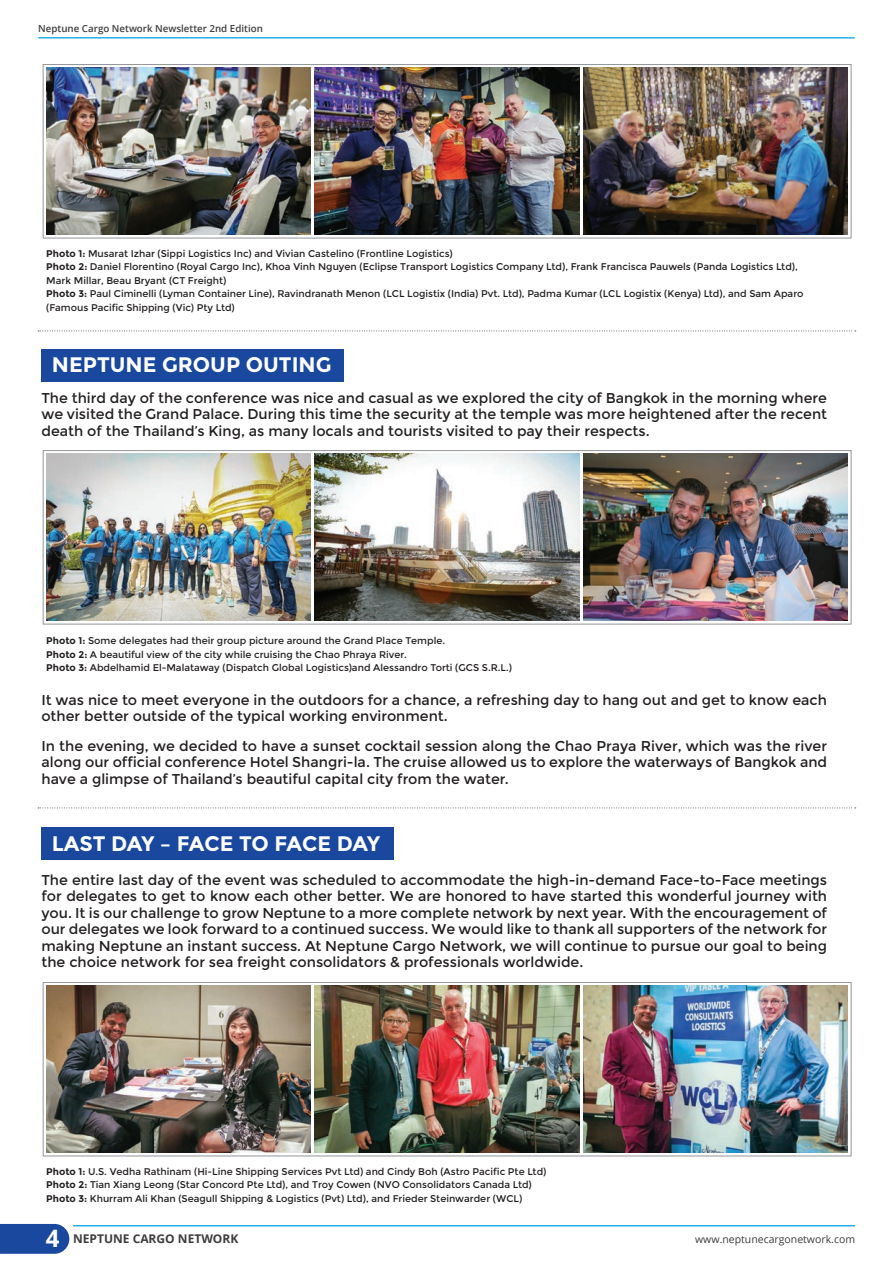
<style>
.page{position:relative;width:893px;height:1263px;background:#fff}
.page>*{position:absolute;margin:0;border:0;box-sizing:border-box;transform-origin:0 0}
.t1{font:700 21px "Montserrat";color:#fff}
.t2{font:14.25px/16.5px "Montserrat";color:#231f20;text-align:justify}
.t3{font:700 12px "Open Sans";color:#3e3e3f}
.t4{font:10.5px "Open Sans";color:#3e3e3f}
.t5{font:9.75px/13.5px "Montserrat";color:#231f20}
.t6{font:600 9.75px "Open Sans";color:#3e3e3f}
.s1{font-weight:700}
.s2{font-size:24px;color:#fff}
</style>
<div class="page">
<hr style="left:73px;top:1225px;width:782px;height:1px;background:#26b0e5">
<svg style="left:0;top:1224px;width:69px;height:30px;background:#2450a2"></svg>
<hr style="left:38px;top:37px;width:817px;height:2px;background:#26b0e5">
<div style="left:43px;top:450px;width:808px;height:174px;border:1px solid #939598"></div>
<div style="left:43px;top:982px;width:808px;height:174px;border:1px solid #939598"></div>
<div style="left:43px;top:64px;width:808px;height:174px;border:1px solid #939598"></div>
<svg style="left:38px;top:807px;width:818px;height:1px"></svg>
<svg style="left:38px;top:330px;width:818px;height:1px"></svg>
<img style="left:46px;top:68px;width:265px;height:166px">
<img style="left:315px;top:68px;width:264px;height:166px">
<img style="left:583px;top:68px;width:265px;height:166px">
<img style="left:46px;top:454px;width:265px;height:166px">
<img style="left:315px;top:454px;width:264px;height:166px">
<img style="left:583px;top:454px;width:265px;height:166px">
<img style="left:46px;top:986px;width:265px;height:166px">
<img style="left:315px;top:986px;width:264px;height:166px">
<img style="left:583px;top:986px;width:265px;height:166px">
<div style="left:41px;top:349px;width:303px;height:32px;background:#19489e"></div>
<div style="left:41px;top:828px;width:353px;height:32px;background:#19489e"></div>
<p class="t6" style="left:38px;top:22px;width:226px">Neptune Cargo Network Newsletter 2nd Edition</p>
<p class="t5" style="left:46px;top:247px;width:759px"><span class="s1">PHOTO 1:</span> Musarat Izhar (Sippi Logistics I nc) and Vivian Castelino (Frontline Logistics)<br><span class="s1">PHOTO 2:</span> Daniel Florentino (Royal Cargo I nc), Khoa Vinh Nguyen (Eclipse Transport Logistics Company Ltd), Frank Francisca Pauwels (Panda Logistics Ltd), Mark Millar, Beau Bryant (CT Freight)<br><span class="s1">PHOTO 3:</span> Paul Ciminelli (Lyman Container Line), Ravindranath Menon (LCL Logistix (I ndia) Pvt. Ltd), Padma Kumar (LCL Logistix (Kenya) Ltd), and Sam Aparo (Famous Pacific Shipping (Vic) Pty Ltd)</p>
<h1 class="t1" style="left:52px;top:352px;width:33px">NEPTUNE</h1>
<h1 class="t1" style="left:162px;top:352px;width:32px">GROUP</h1>
<h1 class="t1" style="left:246px;top:352px;width:32px">OUTING</h1>
<p class="t2" style="left:41px;top:389px;width:787px">The third day of the conference was nice and casual as we explored the city of Bangkok in the morning where we visited the Grand Palace. During this time the security at the temple was more heightened after the recent death of the Thailand’s King, as many locals and tourists visited to pay their respects.</p>
<p class="t5" style="left:46px;top:634px;width:420px"><span class="s1">PHOTO 1:</span> Some delegates had their group picture around the Grand Place Temple.<br><span class="s1">PHOTO 2:</span> A beautiful view of the city while cruising the Chao Phraya River.<br><span class="s1">PHOTO 3:</span> Abdelhamid El-Malataway (Dispatch Global Logistics)and Alessandro Torti (GCS</p>
<p class="t5" style="left:482px;top:661px;width:32px">S.R.L.)</p>
<p class="t2" style="left:41px;top:691px;width:787px">It was nice to meet everyone in the outdoors for a chance, a refreshing day to hang out and get to know each other better outside of the typical working environment.</p>
<p class="t2" style="left:41px;top:737px;width:787px">I n the evening, we decided to have a sunset cocktail session along the Chao Praya River, which was the river along our official conference Hotel Shangri-la. The cruise allowed us to explore the waterways of Bangkok and have a glimpse of Thailand’s beautiful capital city from the water.</p>
<h1 class="t1" style="left:52px;top:831px;width:27px">LAST</h1>
<h1 class="t1" style="left:111px;top:831px;width:94px">DAY – FACE</h1>
<h1 class="t1" style="left:239px;top:831px;width:63px">TO FACE</h1>
<h1 class="t1" style="left:337px;top:831px;width:45px">DAY</h1>
<p class="t2" style="left:41px;top:872px;width:787px">The entire last day of the event was scheduled to accommodate the high-in-demand Face-to-Face meetings for delegates to get to know each other better. We are honored to have started this wonderful journey with you. It is our challenge to grow Neptune to a more complete network by next year. With the encouragement of our delegates we look forward to a continued success. We would like to thank all supporters of the network for making Neptune an instant success. At Neptune Cargo Network, we will continue to pursue our goal to being the choice network for sea freight consolidators &amp; professionals worldwide.</p>
<p class="t5" style="left:46px;top:1165px;width:502px"><span class="s1">PHOTO 1:</span> U.S. Vedha Rathinam (Hi-Line Shipping Services Pvt Ltd) and Cindy Boh (Astro Pacific Pte Ltd)<br><span class="s1">PHOTO 2:</span> Tian Xiang Leong (Star Concord Pte Ltd), and Troy Cowen (NVO Consolidators Canada Ltd)<br><span class="s1">PHOTO 3:</span> Khurram Ali Khan (Seagull Shipping &amp; Logistics (Pvt) Ltd), and Frieder Steinwarder (WCL)</p>
<p class="t3" style="left:46px;top:1230px;width:194px"><span class="s2">4</span> NEPTUNE CARGO NETWORK</p>
<p class="t4" style="left:695px;top:1232px;width:162px">www.neptunecargonetwork.com</p>
</div>
